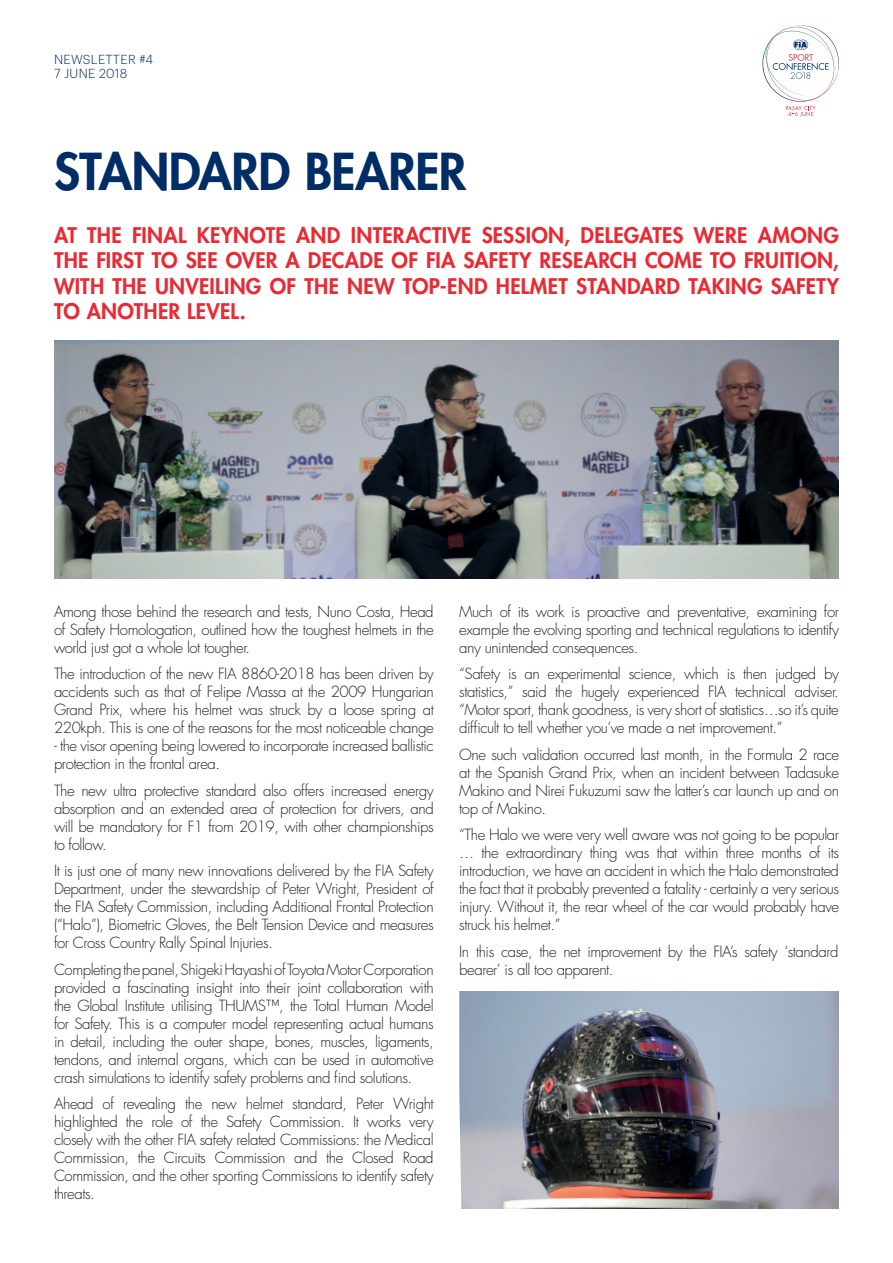
<style>
.page{position:relative;width:893px;height:1263px;background:#fff}
.page>*{position:absolute;margin:0;border:0;box-sizing:border-box;transform-origin:0 0}
.t1{font:800 49.5px "Futura Std";letter-spacing:-.01em;color:#002d66}
.t2{font:800 21px/25.2px "Futura Std";letter-spacing:.015em;color:#e82a34;text-align:justify}
.t3{font:300 15px/18px "Futura Std";letter-spacing:-.03em;color:#231f20;text-align:justify}
.t4{font:300 12.75px/13px "Graphik";letter-spacing:.025em;color:#002d66}
</style>
<div class="page">
<svg style="left:762px;top:25px;width:77px;height:91px"></svg>
<img style="left:54px;top:340px;width:785px;height:238px">
<img style="left:459px;top:991px;width:380px;height:218px">
<p class="t4" style="left:54px;top:52px;width:101px">NEWSLETTER #4<br>7 JUNE 2018</p>
<h1 class="t1" style="left:54px;top:140px;width:414px">STANDARD BEARER</h1>
<h2 class="t2" style="left:54px;top:223px;width:786px">AT THE FINAL KEYNOTE AND INTERACTIVE SESSION, DELEGATES WERE AMONG THE FIRST TO SEE OVER A DECADE OF FIA SAFETY RESEARCH COME TO FRUITION, WITH THE UNVEILING OF THE NEW TOP-END HELMET STANDARD TAKING SAFETY TO ANOTHER LEVEL.</h2>
<p class="t3" style="left:54px;top:602px;width:381px">Among those behind the research and tests, Nuno Costa, Head of Safety Homologation, outlined how the toughest helmets in the world just got a whole lot tougher.</p>
<p class="t3" style="left:54px;top:665px;width:381px">The introduction of the new FIA 8860-2018 has been driven by accidents such as that of Felipe Massa at the 2009 Hungarian Grand Prix, where his helmet was struck by a loose spring at 220kph. This is one of the reasons for the most noticeable change</p>
<p class="t3" style="left:54px;top:737px;width:381px">- the visor opening being lowered to incorporate increased ballistic protection in the frontal area.</p>
<p class="t3" style="left:54px;top:782px;width:381px">The new ultra protective standard also offers increased energy absorption and an extended area of protection for drivers, and will be mandatory for F1 from 2019, with other championships to follow.</p>
<p class="t3" style="left:54px;top:862px;width:381px">It is just one of many new innovations delivered by the FIA Safety Department, under the stewardship of Peter Wright, President of the FIA Safety Commission, including Additional Frontal Protection (“Halo”), Biometric Gloves, the Belt Tension Device and measures for Cross Country Rally Spinal Injuries.</p>
<p class="t3" style="left:54px;top:961px;width:381px">Completing the panel, Shigeki Hayashi of Toyota Motor Corporation provided a fascinating insight into their joint collaboration with the Global Institute utilising THUMS™, the Total Human Model for Safety. This is a computer model representing actual humans in detail, including the outer shape, bones, muscles, ligaments, tendons, and internal organs, which can be used in automotive crash simulations to identify safety problems and find solutions.</p>
<p class="t3" style="left:54px;top:1095px;width:381px">Ahead of revealing the new helmet standard, Peter Wright highlighted the role of the Safety Commission. It works very closely with the other FIA safety related Commissions: the Medical Commission, the Circuits Commission and the Closed Road Commission, and the other sporting Commissions to identify safety threats.</p>
<p class="t3" style="left:459px;top:602px;width:381px">Much of its work is proactive and preventative, examining for example the evolving sporting and technical regulations to identify any unintended consequences.</p>
<p class="t3" style="left:459px;top:665px;width:381px">“Safety is an experimental science, which is then judged by statistics,” said the hugely experienced FIA technical adviser. “Motor sport, thank goodness, is very short of statistics…so it’s quite difficult to tell whether you’ve made a net improvement.”</p>
<p class="t3" style="left:459px;top:746px;width:381px">One such validation occurred last month, in the Formula 2 race at the Spanish Grand Prix, when an incident between Tadasuke Makino and Nirei Fukuzumi saw the latter’s car launch up and on top of Makino.</p>
<p class="t3" style="left:459px;top:826px;width:381px">“The Halo we were very well aware was not going to be popular … the extraordinary thing was that within three months of its introduction, we have an accident in which the Halo demonstrated the fact that it probably prevented a fatality - certainly a very serious injury. Without it, the rear wheel of the car would probably have struck his helmet.”</p>
<p class="t3" style="left:459px;top:943px;width:381px">In this case, the net improvement by the FIA’s safety ‘standard bearer’ is all too apparent.</p>
</div>
